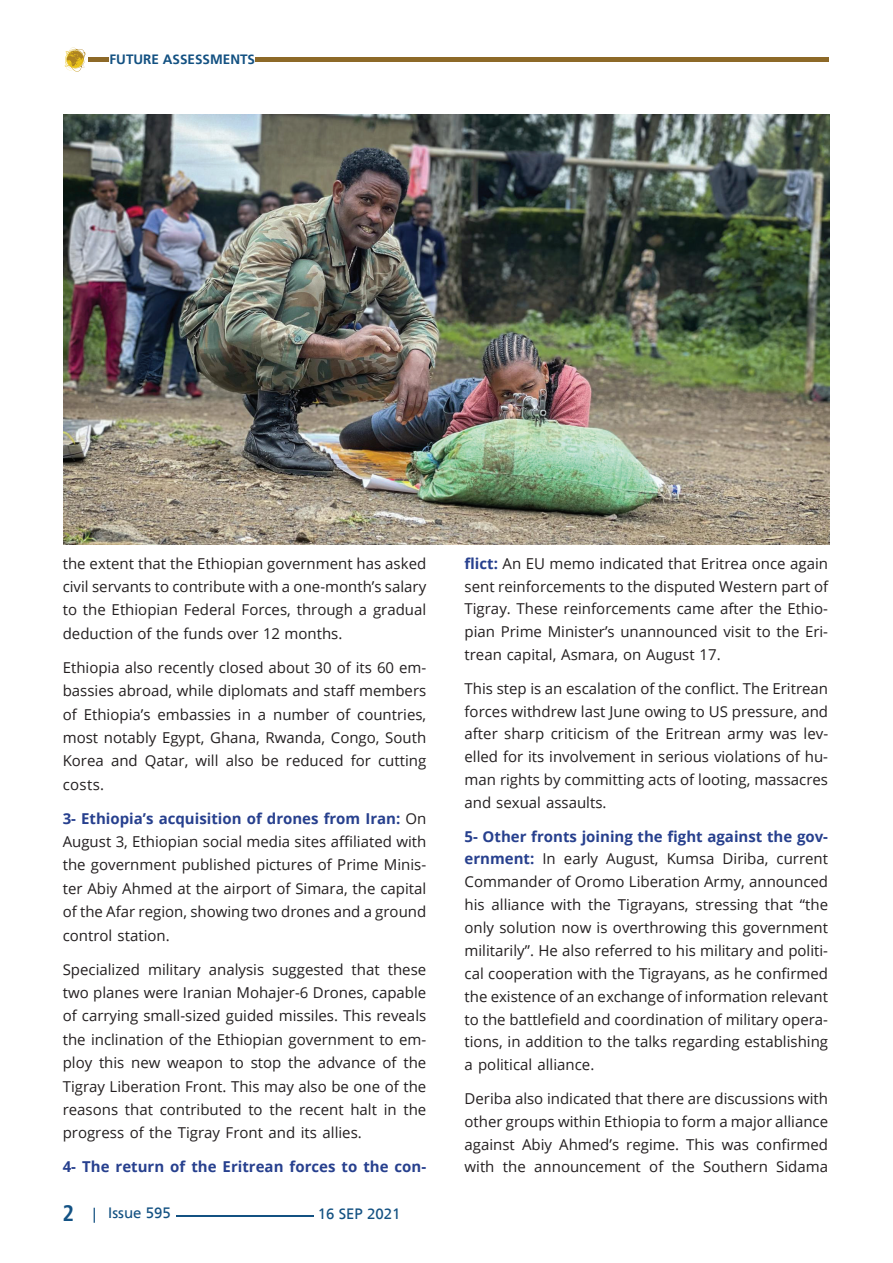
<style>
.page{position:relative;width:893px;height:1263px;background:#fff}
.page>*{position:absolute;margin:0;border:0;box-sizing:border-box;transform-origin:0 0}
.t1{font:15px/23.4px "Open Sans";color:#231f20;text-align:justify}
.t2{font:700 15px "Open Sans";color:#27408e}
.t3{font:15px "Frutiger LT Arabic 55 Roman";color:#135182}
.t4{font:700 13.5px "Frutiger LT Arabic 65";color:#135182}
.s1{font-weight:700;color:#27408e}
.s2{font-family:"Frutiger LT Std";font-weight:700;font-stretch:condensed;font-size:22.5px;color:#135284}
</style>
<div class="page">
<hr style="left:176px;top:1216px;width:137px;height:1px;background:#135182">
<svg style="left:65px;top:48px;width:21px;height:24px"></svg>
<div style="left:88px;top:57px;width:741px;height:5px;background:#8d6928"></div>
<div style="left:110px;top:54px;width:145px;height:10px;background:#fff"></div>
<img style="left:64px;top:115px;width:765px;height:429px">
<p class="t4" style="left:110px;top:48px;width:147px">FUTURE ASSESSMENTS</p>
<p class="t1" style="left:63px;top:551px;width:365px">the extent that the Ethiopian government has asked civil servants to contribute with a one-month’s salary to the Ethiopian Federal Forces, through a gradual deduction of the funds over 12 months.</p>
<p class="t1" style="left:63px;top:655px;width:365px">Ethiopia also recently closed about 30 of its 60 em&shy;bassies abroad, while diplomats and staff members of Ethiopia’s embassies in a number of countries, most notably Egypt, Ghana, Rwanda, Congo, South Korea and Qatar, will also be reduced for cutting costs.</p>
<p class="t1" style="left:63px;top:806px;width:365px"><span class="s1">3- Ethiopia’s acquisition of drones from Iran:</span> On August 3, Ethiopian social media sites affiliated with the government published pictures of Prime Minis&shy;ter Abiy Ahmed at the airport of Simara, the capital of the Afar region, showing two drones and a ground control station.</p>
<p class="t1" style="left:63px;top:957px;width:365px">Specialized military analysis suggested that these two planes were Iranian Mohajer-6 Drones, capable of carrying small-sized guided missiles. This reveals the inclination of the Ethiopian government to em&shy;ploy this new weapon to stop the advance of the Tigray Liberation Front. This may also be one of the reasons that contributed to the recent halt in the progress of the Tigray Front and its allies.</p>
<p class="t2" style="left:63px;top:1156px;width:365px">4- The return of the Eritrean forces to the con-</p>
<p class="t3" style="left:63px;top:1201px;width:110px"><span class="s2">2</span> | Issue 595</p>
<p class="t3" style="left:318px;top:1202px;width:84px">16 SEP 2021</p>
<p class="t1" style="left:465px;top:551px;width:365px;line-height:22.8px"><span class="s1">flict:</span> An EU memo indicated that Eritrea once again sent reinforcements to the disputed Western part of Tigray. These reinforcements came after the Ethio&shy;pian Prime Minister’s unannounced visit to the Eri&shy;trean capital, Asmara, on August 17.</p>
<p class="t1" style="left:465px;top:676px;width:365px;line-height:22.8px">This step is an escalation of the conflict. The Eritrean forces withdrew last June owing to US pressure, and after sharp criticism of the Eritrean army was lev&shy;elled for its involvement in serious violations of hu&shy;man rights by committing acts of looting, massacres and sexual assaults.</p>
<p class="t1" style="left:465px;top:824px;width:365px;line-height:22.8px"><span class="s1">5- Other fronts joining the fight against the gov&shy;ernment:</span> In early August, Kumsa Diriba, current Commander of Oromo Liberation Army, announced his alliance with the Tigrayans, stressing that “the only solution now is overthrowing this government militarily”. He also referred to his military and politi&shy;cal cooperation with the Tigrayans, as he confirmed the existence of an exchange of information relevant to the battlefield and coordination of military opera&shy;tions, in addition to the talks regarding establishing a political alliance.</p>
<p class="t1" style="left:465px;top:1086px;width:365px;line-height:23px">Deriba also indicated that there are discussions with other groups within Ethiopia to form a major alliance against Abiy Ahmed’s regime. This was confirmed with the announcement of the Southern Sidama</p>
</div>
